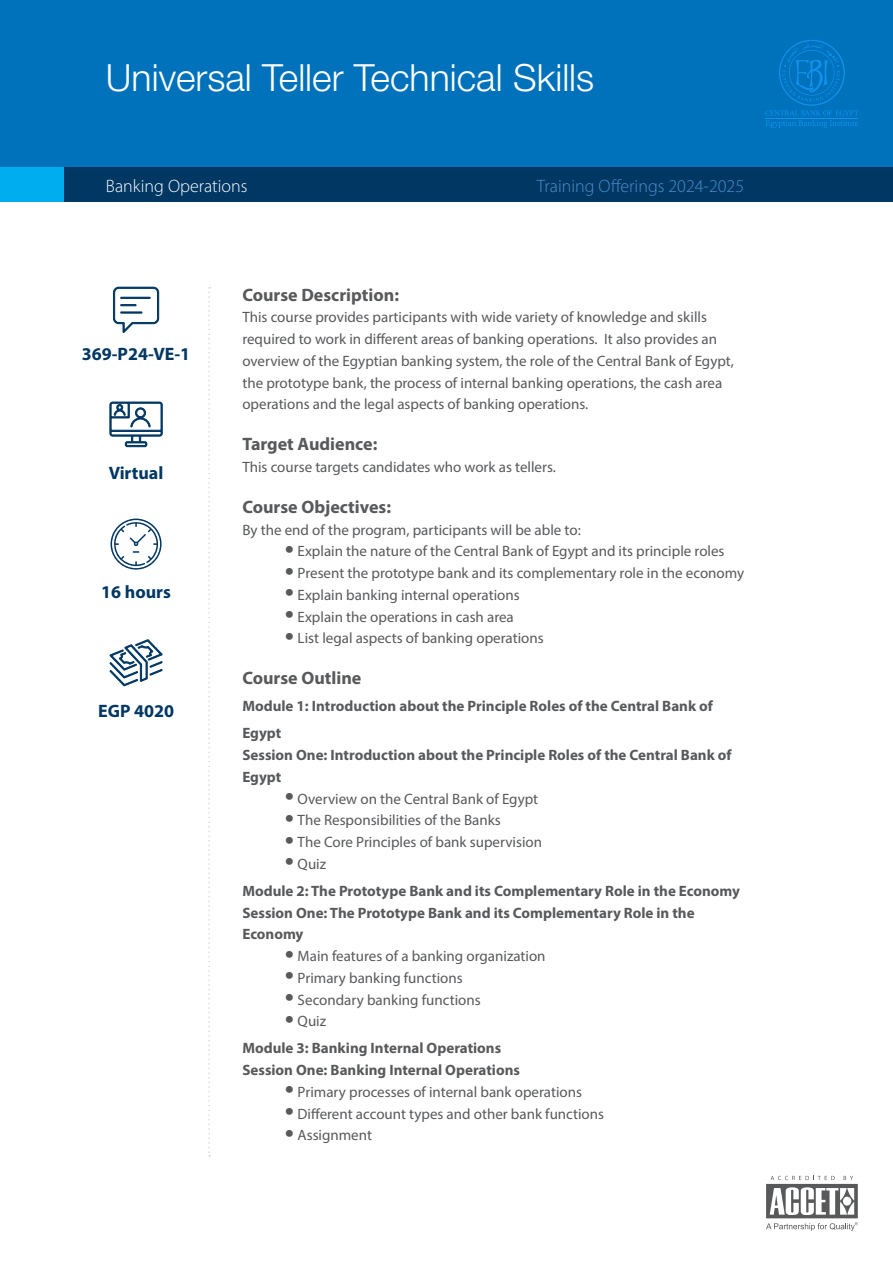
<style>
.page{position:relative;width:893px;height:1263px;background:#fff}
.page>*{position:absolute;margin:0;border:0;box-sizing:border-box;transform-origin:0 0}
.t1{font:300 37.5px "Helvetica Neue LT Std";color:#fff}
.t2{font:700 18px "Myriad Pro";color:#58595b}
.t3{font:700 18px "Myriad Pro";color:#003763}
.t4{font:300 18px "Myriad Pro";color:#4a8ecc}
.t5{font:300 18px "Myriad Pro";color:#fff}
.t6{font:15px/21.8px "Myriad Pro";color:#58595b}
.t7{font:700 15px/27px "Myriad Pro";color:#58595b}
.s1{font-size:33px}
.s2{font-weight:400;font-size:33px}
.s3{font-weight:400}
</style>
<div class="page">
<div style="left:0;top:0;width:893px;height:168px;background:#0072bc"></div>
<div style="left:0;top:168px;width:893px;height:34px;background:#003763"></div>
<div style="left:0;top:168px;width:64px;height:34px;background:#00aeef"></div>
<svg style="left:208px;top:287px;width:2px;height:870px"></svg>
<svg style="left:766px;top:1176px;width:92px;height:55px"></svg>
<svg style="left:765px;top:40px;width:93px;height:88px"></svg>
<svg style="left:109px;top:402px;width:54px;height:45px"></svg>
<svg style="left:113px;top:287px;width:46px;height:46px"></svg>
<svg style="left:109px;top:639px;width:54px;height:47px"></svg>
<svg style="left:111px;top:519px;width:51px;height:51px"></svg>
<h1 class="t1" style="left:106px;top:54px;width:490px">Universal Teller Technical Skills</h1>
<p class="t5" style="left:106px;top:175px;width:143px">Banking Operations</p>
<p class="t4" style="left:537px;top:175px;width:209px">Training Offerings 2024-2025</p>
<p class="t3" style="left:82px;top:342px;width:110px">369-P24-VE-1</p>
<p class="t3" style="left:109px;top:461px;width:56px">Virtual</p>
<p class="t3" style="left:101px;top:580px;width:71px">16 hours</p>
<p class="t3" style="left:98px;top:699px;width:77px">EGP 4020</p>
<p class="t2" style="left:242px;top:283px;width:158px">Course Description:</p>
<p class="t6" style="left:242px;top:306px;width:493px">This course provides participants with wide variety of knowledge and skills required to work in different areas of banking operations. It also provides an overview of the Egyptian banking system, the role of the Central Bank of Egypt, the prototype bank, the process of internal banking operations, the cash area operations and the legal aspects of banking operations.</p>
<p class="t2" style="left:242px;top:432px;width:137px">Target Audience:</p>
<p class="t6" style="left:242px;top:456px;width:315px">This course targets candidates who work as tellers.</p>
<p class="t2" style="left:242px;top:495px;width:150px">Course Objectives:</p>
<p class="t6" style="left:242px;top:518px;width:340px">By the end of the program, participants will be able to:</p>
<p class="t6" style="left:285px;top:540px;width:441px"><span class="s1">•</span> Explain the nature of the Central Bank of Egypt and its principle roles</p>
<p class="t6" style="left:285px;top:562px;width:461px"><span class="s1">•</span> Present the prototype bank and its complementary role in the economy</p>
<p class="t6" style="left:285px;top:584px;width:236px"><span class="s1">•</span> Explain banking internal operations</p>
<p class="t6" style="left:285px;top:605px;width:230px"><span class="s1">•</span> Explain the operations in cash area</p>
<p class="t6" style="left:285px;top:627px;width:260px"><span class="s1">•</span> List legal aspects of banking operations</p>
<p class="t2" style="left:242px;top:666px;width:121px">Course Outline</p>
<p class="t7" style="left:242px;top:692px;width:472px">Module 1: Introduction about the Principle Roles of the Central Bank of<br>Egypt</p>
<p class="t7" style="left:242px;top:743px;width:491px;line-height:21.8px">Session One: Introduction about the Principle Roles of the Central Bank of<br>Egypt</p>
<p class="t6" style="left:285px;top:787px;width:255px"><span class="s1">•</span> Overview on the Central Bank of Egypt</p>
<p class="t6" style="left:285px;top:809px;width:217px"><span class="s1">•</span> The Responsibilities of the Banks</p>
<p class="t6" style="left:285px;top:831px;width:259px"><span class="s1">•</span> The Core Principles of bank supervision</p>
<p class="t7" style="left:242px;top:850px;width:499px;text-indent:43px"><span class="s2">•</span> <span class="s3">Quiz<br></span>Module 2: The Prototype Bank and its Complementary Role in the Economy</p>
<p class="t7" style="left:242px;top:901px;width:454px;line-height:21.8px">Session One: The Prototype Bank and its Complementary Role in the<br>Economy</p>
<p class="t6" style="left:285px;top:945px;width:262px"><span class="s1">•</span> Main features of a banking organization</p>
<p class="t6" style="left:285px;top:967px;width:179px"><span class="s1">•</span> Primary banking functions</p>
<p class="t6" style="left:285px;top:988px;width:197px"><span class="s1">•</span> Secondary banking functions</p>
<p class="t7" style="left:242px;top:1007px;width:260px;text-indent:43px"><span class="s2">•</span> <span class="s3">Quiz<br></span>Module 3: Banking Internal Operations</p>
<p class="t7" style="left:242px;top:1056px;width:279px">Session One: Banking Internal Operations</p>
<p class="t6" style="left:285px;top:1081px;width:299px"><span class="s1">•</span> Primary processes of internal bank operations</p>
<p class="t6" style="left:285px;top:1102px;width:321px"><span class="s1">•</span> Different account types and other bank functions</p>
<p class="t6" style="left:285px;top:1124px;width:89px"><span class="s1">•</span> Assignment</p>
</div>
